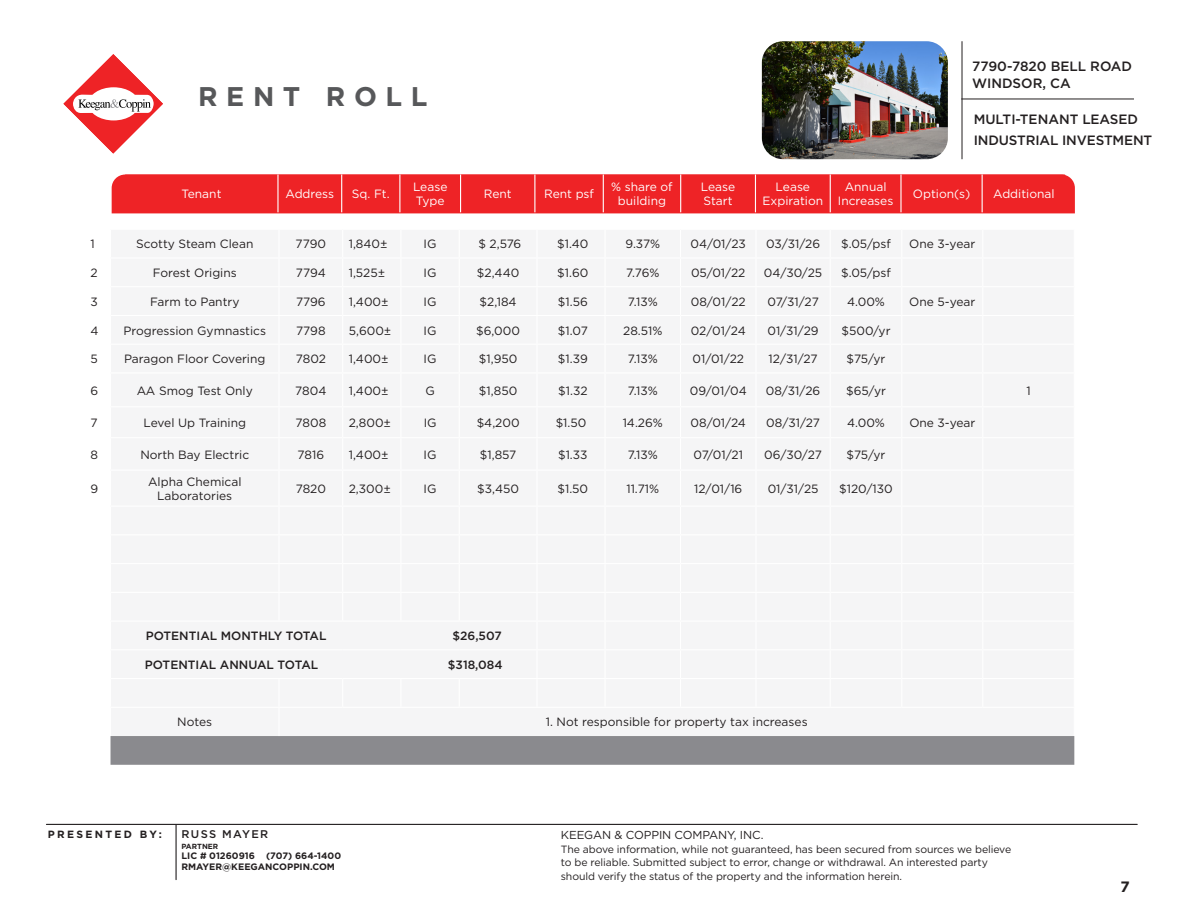
<style>
.page{position:relative;width:1188px;height:918px;background:#fff}
.page>*{position:absolute;margin:0;border:0;box-sizing:border-box;transform-origin:0 0}
.t1{font:700 27px "Gotham";letter-spacing:.32em;color:#57585a}
.t2{font:700 15px "Gotham";color:#231f20}
.t3{font:500 13.5px/16.2px "Gotham";letter-spacing:-.01em;color:#231f20}
.t4{font:12px/14.4px "Gotham";color:#231f20;text-align:center}
.t5{font:12px/14.4px "Gotham";color:#fff;text-align:center}
.t6{font:500 12px "Gotham";color:#231f20}
.t7{font:11.55px "Gotham";letter-spacing:-.01em;color:#231f20}
.t8{font:500 11.1px "Gotham";letter-spacing:.12em;color:#231f20}
.t9{font:10.5px/13.5px "Gotham";letter-spacing:-.01em;color:#231f20}
.t10{font:700 10.5px "Gotham";letter-spacing:.22em;color:#231f20}
.t11{font:700 9.3px/10.5px "Gotham";color:#231f20}
.t12{font:700 7.5px "Gotham";color:#231f20}
</style>
<div class="page">
<svg style="left:63px;top:54px;width:100px;height:100px"></svg>
<hr style="left:176px;top:825px;width:1px;height:55px;background:#231f20">
<hr style="left:46px;top:824px;width:1091px;height:1px;background:#231f20">
<hr style="left:962px;top:41px;width:1px;height:118px;background:#231f20">
<hr style="left:961px;top:99px;width:173px;height:1px;background:#231f20">
<img style="left:762px;top:41px;width:186px;height:118px">
<div style="left:110px;top:736px;width:965px;height:29px;background:#8a8a8e"></div>
<div style="left:112px;top:175px;width:963px;height:38px;background:#ee2326"></div>
<hr style="left:277px;top:175px;width:2px;height:37px;background:#fff">
<hr style="left:341px;top:175px;width:1px;height:37px;background:#fff">
<hr style="left:399px;top:175px;width:1px;height:37px;background:#fff">
<hr style="left:460px;top:175px;width:1px;height:37px;background:#fff">
<hr style="left:534px;top:175px;width:1px;height:37px;background:#fff">
<hr style="left:603px;top:175px;width:1px;height:37px;background:#fff">
<hr style="left:680px;top:175px;width:1px;height:37px;background:#fff">
<hr style="left:755px;top:175px;width:1px;height:37px;background:#fff">
<hr style="left:830px;top:175px;width:1px;height:37px;background:#fff">
<hr style="left:900px;top:175px;width:2px;height:37px;background:#fff">
<hr style="left:982px;top:175px;width:1px;height:37px;background:#fff">
<h1 class="t1" style="left:198px;top:79px;width:231px">RENT ROLL</h1>
<p class="t3" style="left:972px;top:58px;width:161px">7790-7820 BELL ROAD<br>WINDSOR, CA</p>
<p class="t3" style="left:974px;top:108px;width:180px;line-height:21px">MULTI-TENANT LEASED<br>INDUSTRIAL INVESTMENT</p>
<p class="t5" style="left:182px;top:187px;width:41px">Tenant</p>
<p class="t5" style="left:286px;top:187px;width:50px">Address</p>
<p class="t5" style="left:352px;top:187px;width:39px">Sq. Ft.</p>
<p class="t5" style="left:413px;top:179px;width:36px;text-align:left">Lease<br>Type</p>
<p class="t5" style="left:484px;top:187px;width:29px">Rent</p>
<p class="t5" style="left:544px;top:187px;width:51px">Rent psf</p>
<p class="t5" style="left:611px;top:179px;width:63px">% share of building</p>
<p class="t5" style="left:701px;top:179px;width:36px;text-align:left">Lease<br>Start</p>
<p class="t5" style="left:763px;top:179px;width:62px">Lease<br>Expiration</p>
<p class="t5" style="left:838px;top:179px;width:57px">Annual<br>Increases</p>
<p class="t5" style="left:913px;top:187px;width:59px">Option(s)</p>
<p class="t5" style="left:993px;top:187px;width:63px">Additional</p>
<p class="t4" style="left:90px;top:237px;width:6px">1</p>
<p class="t4" style="left:136px;top:237px;width:119px">Scotty Steam Clean</p>
<p class="t4" style="left:296px;top:237px;width:32px">7790</p>
<p class="t4" style="left:349px;top:237px;width:40px">1,840±</p>
<p class="t4" style="left:424px;top:237px;width:14px">IG</p>
<p class="t4" style="left:478px;top:237px;width:45px">$ 2,576</p>
<p class="t4" style="left:557px;top:237px;width:33px">$1.40</p>
<p class="t4" style="left:625px;top:237px;width:36px">9.37%</p>
<p class="t4" style="left:691px;top:237px;width:57px">04/01/23</p>
<p class="t4" style="left:766px;top:237px;width:56px">03/31/26</p>
<p class="t4" style="left:841px;top:237px;width:51px">$.05/psf</p>
<p class="t4" style="left:909px;top:237px;width:68px">One 3-year</p>
<p class="t4" style="left:90px;top:265px;width:9px">2</p>
<p class="t4" style="left:153px;top:265px;width:86px">Forest Origins</p>
<p class="t4" style="left:296px;top:265px;width:31px">7794</p>
<p class="t4" style="left:349px;top:265px;width:38px">1,525±</p>
<p class="t4" style="left:424px;top:265px;width:14px">IG</p>
<p class="t4" style="left:477px;top:265px;width:44px">$2,440</p>
<p class="t4" style="left:557px;top:265px;width:33px">$1.60</p>
<p class="t4" style="left:626px;top:265px;width:35px">7.76%</p>
<p class="t4" style="left:691px;top:265px;width:56px">05/01/22</p>
<p class="t4" style="left:764px;top:265px;width:60px">04/30/25</p>
<p class="t4" style="left:841px;top:265px;width:51px">$.05/psf</p>
<p class="t4" style="left:90px;top:294px;width:9px">3</p>
<p class="t4" style="left:150px;top:294px;width:91px">Farm to Pantry</p>
<p class="t4" style="left:296px;top:294px;width:31px">7796</p>
<p class="t4" style="left:349px;top:294px;width:41px">1,400±</p>
<p class="t4" style="left:424px;top:294px;width:14px">IG</p>
<p class="t4" style="left:480px;top:294px;width:39px">$2,184</p>
<p class="t4" style="left:558px;top:294px;width:31px">$1.56</p>
<p class="t4" style="left:628px;top:294px;width:31px">7.13%</p>
<p class="t4" style="left:691px;top:294px;width:56px">08/01/22</p>
<p class="t4" style="left:767px;top:294px;width:53px">07/31/27</p>
<p class="t4" style="left:847px;top:294px;width:39px">4.00%</p>
<p class="t4" style="left:909px;top:294px;width:67px">One 5-year</p>
<p class="t4" style="left:90px;top:323px;width:10px">4</p>
<p class="t4" style="left:123px;top:323px;width:144px">Progression Gymnastics</p>
<p class="t4" style="left:296px;top:323px;width:31px">7798</p>
<p class="t4" style="left:349px;top:323px;width:44px">5,600±</p>
<p class="t4" style="left:424px;top:323px;width:14px">IG</p>
<p class="t4" style="left:476px;top:323px;width:45px">$6,000</p>
<p class="t4" style="left:558px;top:323px;width:31px">$1.07</p>
<p class="t4" style="left:623px;top:323px;width:41px">28.51%</p>
<p class="t4" style="left:691px;top:323px;width:56px">02/01/24</p>
<p class="t4" style="left:768px;top:323px;width:53px">01/31/29</p>
<p class="t4" style="left:841px;top:323px;width:51px">$500/yr</p>
<p class="t4" style="left:90px;top:352px;width:9px">5</p>
<p class="t4" style="left:124px;top:352px;width:143px">Paragon Floor Covering</p>
<p class="t4" style="left:296px;top:352px;width:32px">7802</p>
<p class="t4" style="left:349px;top:352px;width:41px">1,400±</p>
<p class="t4" style="left:424px;top:352px;width:14px">IG</p>
<p class="t4" style="left:479px;top:352px;width:40px">$1,950</p>
<p class="t4" style="left:558px;top:352px;width:31px">$1.39</p>
<p class="t4" style="left:628px;top:352px;width:31px">7.13%</p>
<p class="t4" style="left:693px;top:352px;width:53px">01/01/22</p>
<p class="t4" style="left:769px;top:352px;width:51px">12/31/27</p>
<p class="t4" style="left:847px;top:352px;width:40px">$75/yr</p>
<p class="t4" style="left:90px;top:383px;width:9px">6</p>
<p class="t4" style="left:137px;top:383px;width:118px">AA Smog Test Only</p>
<p class="t4" style="left:295px;top:383px;width:33px">7804</p>
<p class="t4" style="left:349px;top:383px;width:41px">1,400±</p>
<p class="t4" style="left:425px;top:383px;width:11px">G</p>
<p class="t4" style="left:479px;top:383px;width:40px">$1,850</p>
<p class="t4" style="left:558px;top:383px;width:31px">$1.32</p>
<p class="t4" style="left:628px;top:383px;width:31px">7.13%</p>
<p class="t4" style="left:690px;top:383px;width:58px">09/01/04</p>
<p class="t4" style="left:766px;top:383px;width:56px">08/31/26</p>
<p class="t4" style="left:846px;top:383px;width:41px">$65/yr</p>
<p class="t4" style="left:1026px;top:383px;width:6px">1</p>
<p class="t4" style="left:90px;top:415px;width:9px">7</p>
<p class="t4" style="left:144px;top:415px;width:104px">Level Up Training</p>
<p class="t4" style="left:296px;top:415px;width:32px">7808</p>
<p class="t4" style="left:349px;top:415px;width:44px">2,800±</p>
<p class="t4" style="left:424px;top:415px;width:14px">IG</p>
<p class="t4" style="left:477px;top:415px;width:44px">$4,200</p>
<p class="t4" style="left:556px;top:415px;width:32px">$1.50</p>
<p class="t4" style="left:623px;top:415px;width:42px">14.26%</p>
<p class="t4" style="left:691px;top:415px;width:57px">08/01/24</p>
<p class="t4" style="left:766px;top:415px;width:55px">08/31/27</p>
<p class="t4" style="left:847px;top:415px;width:39px">4.00%</p>
<p class="t4" style="left:909px;top:415px;width:68px">One 3-year</p>
<p class="t4" style="left:90px;top:447px;width:9px">8</p>
<p class="t4" style="left:140px;top:447px;width:110px">North Bay Electric</p>
<p class="t4" style="left:298px;top:447px;width:28px">7816</p>
<p class="t4" style="left:349px;top:447px;width:41px">1,400±</p>
<p class="t4" style="left:424px;top:447px;width:14px">IG</p>
<p class="t4" style="left:480px;top:447px;width:38px">$1,857</p>
<p class="t4" style="left:558px;top:447px;width:31px">$1.33</p>
<p class="t4" style="left:628px;top:447px;width:31px">7.13%</p>
<p class="t4" style="left:694px;top:447px;width:51px">07/01/21</p>
<p class="t4" style="left:764px;top:447px;width:59px">06/30/27</p>
<p class="t4" style="left:847px;top:447px;width:40px">$75/yr</p>
<p class="t4" style="left:90px;top:481px;width:9px">9</p>
<p class="t4" style="left:148px;top:474px;width:95px">Alpha Chemical<br>Laboratories</p>
<p class="t4" style="left:296px;top:481px;width:32px">7820</p>
<p class="t4" style="left:349px;top:481px;width:44px">2,300±</p>
<p class="t4" style="left:424px;top:481px;width:14px">IG</p>
<p class="t4" style="left:477px;top:481px;width:43px">$3,450</p>
<p class="t4" style="left:557px;top:481px;width:32px">$1.50</p>
<p class="t4" style="left:626px;top:481px;width:34px">11.71%</p>
<p class="t4" style="left:694px;top:481px;width:50px">12/01/16</p>
<p class="t4" style="left:768px;top:481px;width:52px">01/31/25</p>
<p class="t4" style="left:839px;top:481px;width:55px">$120/130</p>
<p class="t6" style="left:146px;top:628px;width:182px">POTENTIAL MONTHLY TOTAL</p>
<p class="t6" style="left:453px;top:628px;width:51px">$26,507</p>
<p class="t6" style="left:145px;top:657px;width:175px">POTENTIAL ANNUAL TOTAL</p>
<p class="t6" style="left:448px;top:657px;width:56px">$318,084</p>
<p class="t4" style="left:177px;top:715px;width:36px">Notes</p>
<p class="t4" style="left:546px;top:715px;width:263px">1. Not responsible for property tax increases</p>
<p class="t8" style="left:181px;top:827px;width:88px">RUSS MAYER</p>
<p class="t12" style="left:181px;top:841px;width:38px">PARTNER</p>
<p class="t11" style="left:181px;top:851px;width:161px">LIC # 01260916 (707) 664-1400<br>RMAYER@KEEGANCOPPIN.COM</p>
<p class="t10" style="left:48px;top:828px;width:116px">PRESENTED BY:</p>
<p class="t7" style="left:561px;top:828px;width:204px">KEEGAN &amp; COPPIN COMPANY, INC.</p>
<p class="t9" style="left:561px;top:842px;width:452px">The above information, while not guaranteed, has been secured from sources we believe to be reliable. Submitted subject to error, change or withdrawal. An interested party should verify the status of the property and the information herein.</p>
<p class="t2" style="left:1120px;top:876px;width:11px">7</p>
</div>
